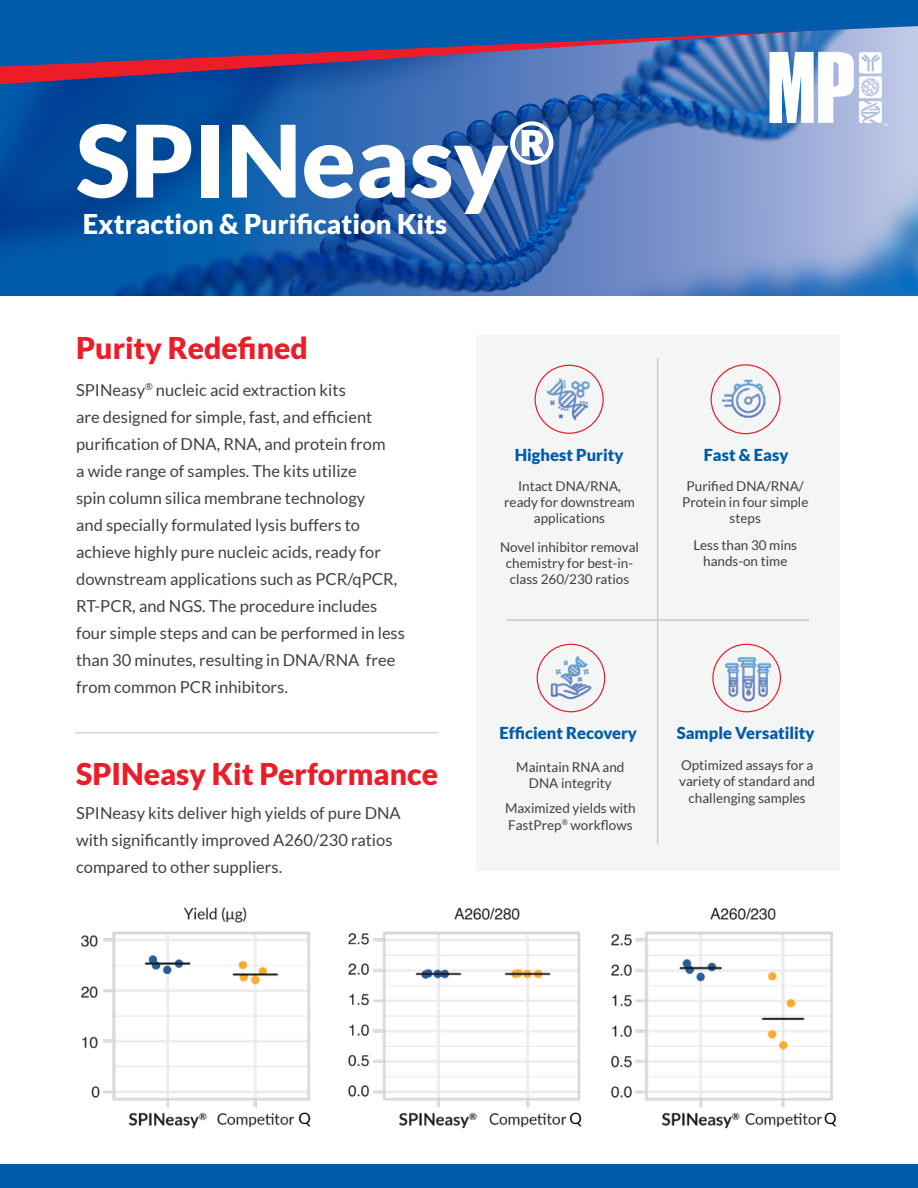
<style>
.page{position:relative;width:918px;height:1188px;background:#fff}
.page>*{position:absolute;margin:0;border:0;box-sizing:border-box;transform-origin:0 0}
.t1{font:900 99.9px "Lato";color:#fff}
.t2{font:900 30px "Lato";color:#ed1c29}
.t3{font:900 27.3px "Lato";color:#fff}
.t4{font:16.5px/27px "Lato";color:#414042}
.t5{font:900 16.5px "Lato";color:#005baa}
.t6{font:15.6px "Lato";color:#000}
.t7{font:13.5px/16.2px "Lato";color:#414042;text-align:center}
</style>
<div class="page">
<svg style="left:0;top:84px;width:918px;height:212px;background:#376cb2"></svg>
<svg style="left:0;top:67px;width:918px;height:17px;background:#575c99"></svg>
<svg style="left:0;top:0;width:918px;height:67px;background:#275ea4"></svg>
<svg style="left:770px;top:52px;width:118px;height:74px"></svg>
<hr style="left:75px;top:732px;width:363px;height:2px;background:#d6d8d9">
<div style="left:476px;top:335px;width:364px;height:535px;background:#f4f5f5"></div>
<img style="left:534px;top:366px;width:70px;height:67px">
<div style="left:535px;top:365px;width:69px;height:69px;border:1px solid #ed1c29;border-radius:50%"></div>
<img style="left:710px;top:365px;width:70px;height:68px">
<div style="left:711px;top:364px;width:70px;height:70px;border:1px solid #ed1c29;border-radius:50%"></div>
<img style="left:536px;top:645px;width:70px;height:67px">
<div style="left:537px;top:644px;width:68px;height:68px;border:1px solid #ed1c29;border-radius:50%"></div>
<img style="left:713px;top:646px;width:68px;height:66px">
<div style="left:712px;top:644px;width:69px;height:68px;border:1px solid #ed1c29;border-radius:50%"></div>
<hr style="left:657px;top:358px;width:1px;height:486px;background:#c7c8ca">
<hr style="left:507px;top:619px;width:302px;height:2px;background:#c7c8ca">
<img style="left:80px;top:908px;width:752px;height:219px">
<div style="left:0;top:1165px;width:918px;height:23px;background:#005baa"></div>
<h1 class="t1" style="left:76px;top:102px;width:480px">SPINeasy<sup>®</sup></h1>
<h3 class="t3" style="left:83px;top:208px;width:366px">Extraction &amp; Purification Kits</h3>
<h2 class="t2" style="left:76px;top:330px;width:233px">Purity Redefined</h2>
<p class="t4" style="left:76px;top:376px;width:330px">SPINeasy<sup>®</sup> nucleic acid extraction kits<br>are designed for simple, fast, and efficient purification of DNA, RNA, and protein from<br>a wide range of samples. The kits utilize<br>spin column silica membrane technology<br>and specially formulated lysis buffers to achieve highly pure nucleic acids, ready for downstream applications such as PCR/qPCR, RT-PCR, and NGS. The procedure includes four simple steps and can be performed in less than 30 minutes, resulting in DNA/RNA free from common PCR inhibitors.</p>
<h2 class="t2" style="left:76px;top:757px;width:363px">SPINeasy Kit Performance</h2>
<p class="t4" style="left:76px;top:799px;width:326px">SPINeasy kits deliver high yields of pure DNA with significantly improved A260/230 ratios compared to other suppliers.</p>
<p class="t5" style="left:515px;top:445px;width:110px">Highest Purity</p>
<p class="t5" style="left:704px;top:445px;width:86px">Fast &amp; Easy</p>
<p class="t7" style="left:504px;top:477px;width:132px">Intact DNA/RNA, ready for downstream applications</p>
<p class="t7" style="left:500px;top:539px;width:141px">Novel inhibitor removal chemistry for best-in&shy;class 260/230 ratios</p>
<p class="t7" style="left:682px;top:477px;width:128px">Purified DNA/RNA/<br>Protein in four simple steps</p>
<p class="t7" style="left:693px;top:537px;width:105px">Less than 30 mins hands-on time</p>
<p class="t5" style="left:499px;top:723px;width:139px">Efficient Recovery</p>
<p class="t5" style="left:677px;top:723px;width:139px">Sample Versatility</p>
<p class="t7" style="left:516px;top:758px;width:110px">Maintain RNA and<br>DNA integrity</p>
<p class="t7" style="left:505px;top:800px;width:132px;line-height:16.8px;text-align:left">Maximized yields with<br>FastPrep<sup>®</sup> workflows</p>
<p class="t7" style="left:679px;top:757px;width:138px">Optimized assays for a variety of standard and challenging samples</p>
<p class="t6" style="left:298px;top:1109px;width:14px">Q</p>
<p class="t6" style="left:569px;top:1109px;width:14px">Q</p>
<p class="t6" style="left:824px;top:1109px;width:14px">Q</p>
</div>
